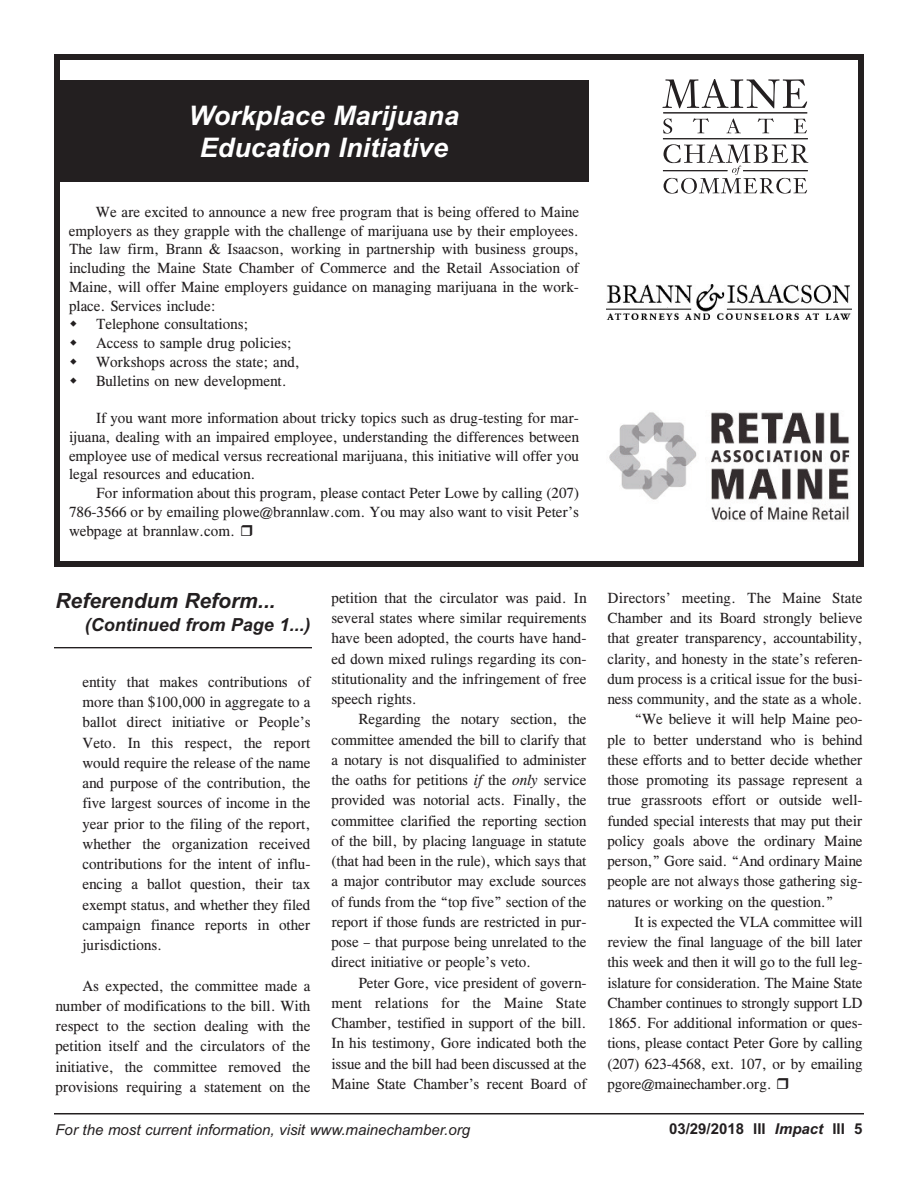
<style>
.page{position:relative;width:918px;height:1188px;background:#fff}
.page>*{position:absolute;margin:0;border:0;box-sizing:border-box;transform-origin:0 0}
.t1{font:italic 700 27px/32.4px "Arial";color:#fff;text-align:center}
.t2{font:italic 700 21px "Arial";color:#231f20}
.t3{font:italic 700 18px "Arial";color:#231f20}
.t4{font:15px/20.2px "Cg Times";letter-spacing:-.005em;color:#231f20;text-align:justify}
.t5{font:italic 15px "Arial";color:#231f20}
.t6{font:700 15px "Arial";color:#231f20}
.s1{font-style:italic}
</style>
<div class="page">
<hr style="left:54px;top:1113px;width:810px;height:1px;background:#231f20">
<hr style="left:54px;top:647px;width:258px;height:1px;background:#231f20">
<div style="left:54px;top:81px;width:534px;height:101px;background:#231f20"></div>
<div style="left:54px;top:54px;width:810px;height:513px;border:6px solid #231f20"></div>
<img style="left:606px;top:284px;width:246px;height:35px">
<hr style="left:663px;top:113px;width:144px;height:1px;background:#231f20">
<hr style="left:663px;top:138px;width:145px;height:1px;background:#231f20">
<hr style="left:663px;top:170px;width:64px;height:1px;background:#231f20">
<svg style="left:663px;top:119px;width:9px;height:15px"></svg>
<svg style="left:693px;top:118px;width:16px;height:15px"></svg>
<svg style="left:726px;top:119px;width:15px;height:14px"></svg>
<svg style="left:758px;top:118px;width:16px;height:15px"></svg>
<svg style="left:794px;top:119px;width:13px;height:14px"></svg>
<svg style="left:664px;top:144px;width:144px;height:50px"></svg>
<svg style="left:663px;top:79px;width:144px;height:29px"></svg>
<img style="left:609px;top:412px;width:241px;height:109px">
<h1 class="t1" style="left:189px;top:99px;width:272px">Workplace Marijuana<br>Education Initiative</h1>
<p class="t4" style="left:96px;top:202px;width:484px">We are excited to announce a new free program that is being offered to Maine</p>
<p class="t4" style="left:69px;top:220px;width:512px">employers as they grapple with the challenge of marijuana use by their employees.</p>
<p class="t4" style="left:69px;top:239px;width:512px">The law firm, Brann &amp; Isaacson, working in partnership with business groups,</p>
<p class="t4" style="left:69px;top:258px;width:512px">including the Maine State Chamber of Commerce and the Retail Association of</p>
<p class="t4" style="left:69px;top:277px;width:512px">Maine, will offer Maine employers guidance on managing marijuana in the work-</p>
<p class="t4" style="left:69px;top:295px;width:148px">place. Services include:</p>
<p class="t4" style="left:96px;top:314px;width:154px">Telephone consultations;</p>
<p class="t4" style="left:96px;top:333px;width:197px">Access to sample drug policies;</p>
<p class="t4" style="left:96px;top:352px;width:205px">Workshops across the state; and,</p>
<p class="t4" style="left:96px;top:370px;width:192px">Bulletins on new development.</p>
<p class="t4" style="left:69px;top:409px;width:512px;line-height:18.8px;text-indent:27px">If you want more information about tricky topics such as drug-testing for mar&shy;ijuana, dealing with an impaired employee, understanding the differences between employee use of medical versus recreational marijuana, this initiative will offer you legal resources and education.</p>
<p class="t4" style="left:69px;top:484px;width:512px;line-height:18.8px;text-indent:27px">For information about this program, please contact Peter Lowe by calling (207)<br>786-3566 or by emailing plowe@brannlaw.com. You may also want to visit Peter’s webpage at brannlaw.com.</p>
<h2 class="t2" style="left:56px;top:588px;width:221px">Referendum Reform...</h2>
<p class="t3" style="left:85px;top:614px;width:227px">(Continued from Page 1...)</p>
<p class="t4" style="left:82px;top:672px;width:230px">entity that makes contributions of more than $100,000 in aggregate to a ballot direct initiative or People’s Veto. In this respect, the report would require the release of the name and purpose of the contribution, the five largest sources of income in the year prior to the filing of the report, whether the organization received contributions for the intent of influ&shy;encing a ballot question, their tax exempt status, and whether they filed campaign finance reports in other jurisdictions.</p>
<p class="t4" style="left:55px;top:975px;width:257px;text-indent:27px">As expected, the committee made a number of modifications to the bill. With respect to the section dealing with the petition itself and the circulators of the initiative, the committee removed the provisions requiring a statement on the</p>
<p class="t4" style="left:332px;top:588px;width:257px">petition that the circulator was paid. In several states where similar requirements have been adopted, the courts have hand&shy;ed down mixed rulings regarding its con&shy;stitutionality and the infringement of free speech rights.</p>
<p class="t4" style="left:331px;top:709px;width:257px;text-indent:27px">Regarding the notary section, the committee amended the bill to clarify that a notary is not disqualified to administer the oaths for petitions <span class="s1">if</span> the <span class="s1">only</span> service provided was notorial acts. Finally, the committee clarified the reporting section of the bill, by placing language in statute (that had been in the rule), which says that a major contributor may exclude sources of funds from the “top five” section of the report if those funds are restricted in pur&shy;pose – that purpose being unrelated to the direct initiative or people’s veto.</p>
<p class="t4" style="left:331px;top:972px;width:257px;text-indent:27px">Peter Gore, vice president of govern&shy;ment relations for the Maine State Chamber, testified in support of the bill.<br>In his testimony, Gore indicated both the issue and the bill had been discussed at the Maine State Chamber’s recent Board of</p>
<p class="t4" style="left:608px;top:588px;width:256px">Directors’ meeting. The Maine State</p>
<p class="t4" style="left:608px;top:608px;width:256px">Chamber and its Board strongly believe</p>
<p class="t4" style="left:608px;top:628px;width:257px">that greater transparency, accountability,</p>
<p class="t4" style="left:608px;top:648px;width:257px">clarity, and honesty in the state’s referen-</p>
<p class="t4" style="left:608px;top:669px;width:257px">dum process is a critical issue for the busi-</p>
<p class="t4" style="left:608px;top:689px;width:257px">ness community, and the state as a whole.</p>
<p class="t4" style="left:635px;top:709px;width:230px">“We believe it will help Maine peo-</p>
<p class="t4" style="left:608px;top:729px;width:256px">ple to better understand who is behind</p>
<p class="t4" style="left:608px;top:750px;width:257px">these efforts and to better decide whether</p>
<p class="t4" style="left:608px;top:770px;width:256px">those promoting its passage represent a</p>
<p class="t4" style="left:608px;top:790px;width:257px">true grassroots effort or outside well-</p>
<p class="t4" style="left:608px;top:810px;width:257px">funded special interests that may put their</p>
<p class="t4" style="left:608px;top:831px;width:256px">policy goals above the ordinary Maine</p>
<p class="t4" style="left:608px;top:851px;width:256px">person,” Gore said. “And ordinary Maine</p>
<p class="t4" style="left:608px;top:871px;width:257px">people are not always those gathering sig-</p>
<p class="t4" style="left:608px;top:891px;width:228px">natures or working on the question.”</p>
<p class="t4" style="left:635px;top:912px;width:230px">It is expected the VLA committee will</p>
<p class="t4" style="left:608px;top:932px;width:257px">review the final language of the bill later</p>
<p class="t4" style="left:608px;top:952px;width:257px">this week and then it will go to the full leg-</p>
<p class="t4" style="left:608px;top:972px;width:256px">islature for consideration. The Maine State</p>
<p class="t4" style="left:608px;top:993px;width:257px">Chamber continues to strongly support LD</p>
<p class="t4" style="left:608px;top:1013px;width:257px">1865. For additional information or ques-</p>
<p class="t4" style="left:608px;top:1033px;width:257px">tions, please contact Peter Gore by calling</p>
<p class="t4" style="left:608px;top:1053px;width:257px">(207) 623-4568, ext. 107, or by emailing</p>
<p class="t4" style="left:608px;top:1074px;width:166px">pgore@mainechamber.org.</p>
<p class="t5" style="left:56px;top:1121px;width:416px">For the most current information, visit www.mainechamber.org</p>
<p class="t6" style="left:669px;top:1120px;width:195px">03/29/2018 III <span class="s1">Impact</span> III 5</p>
</div>
